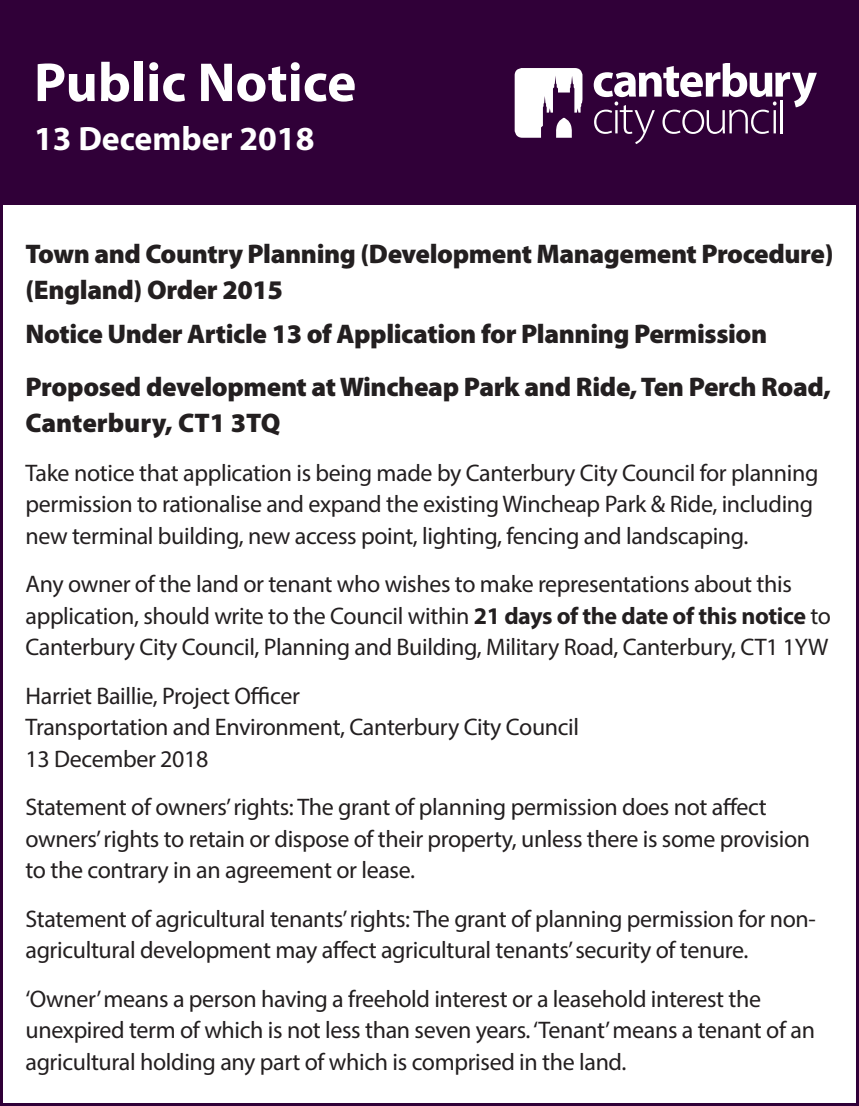
<style>
.page{position:relative;width:859px;height:1106px;background:#fff}
.page>*{position:absolute;margin:0;border:0;box-sizing:border-box;transform-origin:0 0}
.t1{font:700 55.2px "Myriad Pro";color:#fff}
.t2{font:700 33.9px "Myriad Pro";color:#fff}
.t3{font:900 27px/36px "Myriad Pro";letter-spacing:-.015em;color:#231f20}
.t4{font:24px/31.5px "Myriad Pro";letter-spacing:-.015em;color:#231f20}
.s1{font-weight:700}
</style>
<div class="page">
<div style="left:0;top:0;width:859px;height:204px;background:#300038"></div>
<svg style="left:515px;top:68px;width:67px;height:70px"></svg>
<svg style="left:594px;top:64px;width:223px;height:80px"></svg>
<hr style="left:773px;top:110px;width:3px;height:23px;background:#fff">
<hr style="left:780px;top:100px;width:3px;height:33px;background:#fff">
<h1 class="t1" style="left:34px;top:46px;width:324px">Public Notice</h1>
<h2 class="t2" style="left:34px;top:117px;width:282px">13 December 2018</h2>
<p class="t3" style="left:26px;top:236px;width:809px">Town and Country Planning (Development Management Procedure) (England) Order 2015</p>
<p class="t3" style="left:26px;top:308px;width:807px;line-height:53.1px">Notice Under Article 13 of Application for Planning Permission<br>Proposed development at Wincheap Park and Ride, Ten Perch Road,</p>
<p class="t3" style="left:26px;top:405px;width:256px">Canterbury, CT1 3TQ</p>
<p class="t4" style="left:26px;top:456px;width:794px">Take notice that application is being made by Canterbury City Council for planning permission to rationalise and expand the existing Wincheap Park &amp; Ride, including new terminal building, new access point, lighting, fencing and landscaping.</p>
<p class="t4" style="left:26px;top:568px;width:807px">Any owner of the land or tenant who wishes to make representations about this application, should write to the Council within <span class="s1">21 days of the date of this notice</span> to<br>Canterbury City Council, Planning and Building, Military Road, Canterbury, CT1 1YW</p>
<p class="t4" style="left:26px;top:679px;width:555px">Harriet Baillie, Project Officer<br>Transportation and Environment, Canterbury City Council<br>13 December 2018</p>
<p class="t4" style="left:26px;top:791px;width:786px">Statement of owners’ rights: The grant of planning permission does not affect owners’ rights to retain or dispose of their property, unless there is some provision to the contrary in an agreement or lease.</p>
<p class="t4" style="left:26px;top:902px;width:792px">Statement of agricultural tenants’ rights: The grant of planning permission for non&shy;agricultural development may affect agricultural tenants’ security of tenure.</p>
<p class="t4" style="left:26px;top:982px;width:791px">‘Owner’ means a person having a freehold interest or a leasehold interest the unexpired term of which is not less than seven years. ‘Tenant’ means a tenant of an agricultural holding any part of which is comprised in the land.</p>
</div>
